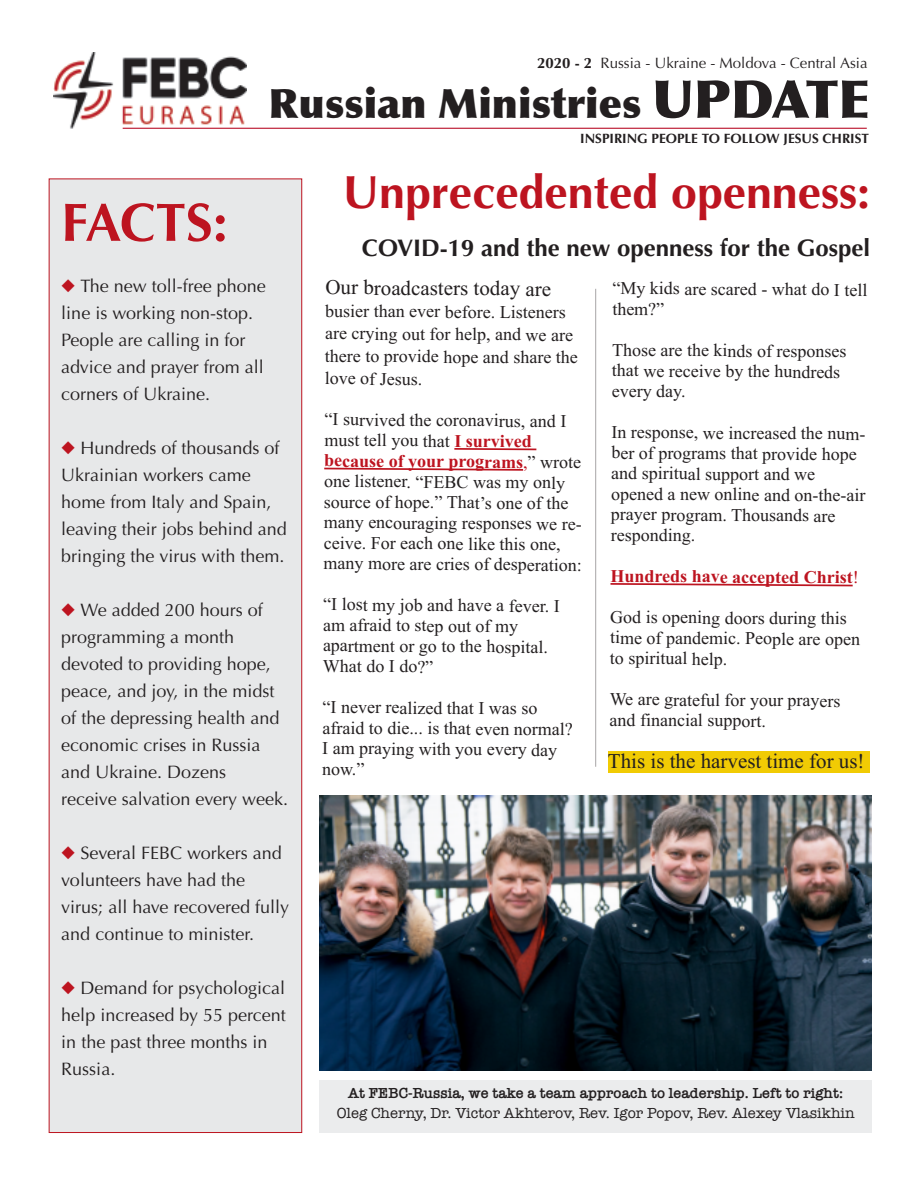
<style>
.page{position:relative;width:918px;height:1188px;background:#fff}
.page>*{position:absolute;margin:0;border:0;box-sizing:border-box;transform-origin:0 0}
.t1{font:700 54px "Optima";letter-spacing:-.015em;color:#bd1420}
.t2{font:700 46.5px "Optima";color:#bd1420}
.t3{font:900 40.5px "Optima";color:#231f20}
.t4{font:700 24px "Optima";color:#231f20}
.t5{font:21px "Times New Roman";color:#231f20}
.t6{font:18px/20.4px "Times New Roman";color:#231f20}
.t7{font:18px/27px "Optima";color:#231f20}
.t8{font:700 18px "Times New Roman";letter-spacing:-.01em;color:#bd1420}
.t9{font:15px "American Typewriter";color:#231f20}
.t10{font:600 15px "American Typewriter";color:#231f20}
.t11{font:15px "Optima";color:#231f20}
.t12{font:700 13.5px "Optima";color:#231f20}
.s1{font-weight:700}
.s2{font-size:52.5px}
.s3{color:#bd1420}
.s4{font-weight:700;color:#bd1420}
.s5{font-weight:400}
</style>
<div class="page">
<svg style="left:454px;top:448px;width:83px;height:3px"></svg>
<svg style="left:324px;top:467px;width:200px;height:4px"></svg>
<svg style="left:610px;top:583px;width:243px;height:4px"></svg>
<img style="left:54px;top:53px;width:192px;height:76px">
<hr style="left:123px;top:128px;width:744px;height:1px;background:#ba122b">
<div style="left:320px;top:1080px;width:552px;height:53px;background:#e7e8e9"></div>
<img style="left:320px;top:795px;width:552px;height:276px">
<hr style="left:595px;top:289px;width:1px;height:478px;background:#b8b6b7">
<div style="left:49px;top:179px;width:253px;height:953px;background:#e7e8e9"></div>
<div style="left:608px;top:751px;width:262px;height:22px;background:#f1cb04"></div>
<p class="t11" style="left:537px;top:55px;width:332px"><span class="s1">2020 - 2</span> Russia - Ukraine - Moldova - Central Asia</p>
<h3 class="t3" style="left:268px;top:79px;width:603px">Russian Ministries <span class="s2">UPDATE</span></h3>
<p class="t12" style="left:580px;top:131px;width:290px">INSPIRING PEOPLE TO FOLLOW JESUS CHRIST</p>
<h1 class="t1" style="left:61px;top:191px;width:168px">FACTS:</h1>
<p class="t7" style="left:61px;top:272px;width:206px"><span class="s3">◆</span> The new toll-free phone line is working non-stop.<br>People are calling in for advice and prayer from all corners of Ukraine.</p>
<p class="t7" style="left:61px;top:434px;width:227px"><span class="s3">◆</span> Hundreds of thousands of<br>Ukrainian workers came home from Italy and Spain, leaving their jobs behind and bringing the virus with them.</p>
<p class="t7" style="left:61px;top:596px;width:228px"><span class="s3">◆</span> We added 200 hours of programming a month devoted to providing hope, peace, and joy, in the midst of the depressing health and economic crises in Russia and Ukraine. Dozens<br>receive salvation every week.</p>
<p class="t7" style="left:61px;top:839px;width:229px"><span class="s3">◆</span> Several FEBC workers and volunteers have had the virus; all have recovered fully and continue to minister.</p>
<p class="t7" style="left:61px;top:974px;width:226px"><span class="s3">◆</span> Demand for psychological help increased by 55 percent in the past three months in<br>Russia.</p>
<h2 class="t2" style="left:343px;top:165px;width:529px">Unprecedented openness:</h2>
<h3 class="t4" style="left:362px;top:234px;width:510px">COVID-19 and the new openness for the Gospel</h3>
<p class="t5" style="left:325px;top:275px;width:227px">Our broadcasters today are</p>
<p class="t6" style="left:325px;top:300px;width:255px;line-height:22.4px">busier than ever before. Listeners are crying out for help, and we are there to provide hope and share the love of Jesus.</p>
<p class="t6" style="left:324px;top:410px;width:260px">“I survived the coronavirus, and I must tell you that <span class="s4">I survived because of your programs</span><span class="s3">,</span>” wrote one listener. “FEBC was my only source of hope.” That’s one of the many encouraging responses we re&shy;ceive. For each one like this one, many more are cries of desperation:</p>
<p class="t6" style="left:323px;top:595px;width:238px">“I lost my job and have a fever. I am afraid to step out of my apartment or go to the hospital.<br>What do I do?”</p>
<p class="t6" style="left:322px;top:697px;width:252px">“I never realized that I was so afraid to die... is that even normal?<br>I am praying with you every day now.”</p>
<p class="t6" style="left:612px;top:279px;width:257px;line-height:19.8px">“My kids are scared - what do I tell them?”</p>
<p class="t6" style="left:612px;top:340px;width:236px">Those are the kinds of responses that we receive by the hundreds every day.</p>
<p class="t6" style="left:611px;top:422px;width:256px">In response, we increased the num&shy;ber of programs that provide hope and spiritual support and we opened a new online and on-the-air prayer program. Thousands are responding.</p>
<p class="t8" style="left:611px;top:566px;width:250px">Hundreds have accepted Christ<span class="s5">!</span></p>
<p class="t6" style="left:610px;top:607px;width:252px">God is opening doors during this time of pandemic. People are open to spiritual help.</p>
<p class="t6" style="left:610px;top:690px;width:233px">We are grateful for your prayers and financial support.</p>
<p class="t5" style="left:608px;top:749px;width:258px">This is the harvest time for us!</p>
<p class="t10" style="left:348px;top:1082px;width:496px">At FEBC-Russia, we take a team approach to leadership. Left to right:</p>
<p class="t9" style="left:337px;top:1101px;width:520px">Oleg Cherny, Dr. Victor Akhterov, Rev. Igor Popov, Rev. Alexey Vlasikhin</p>
</div>
